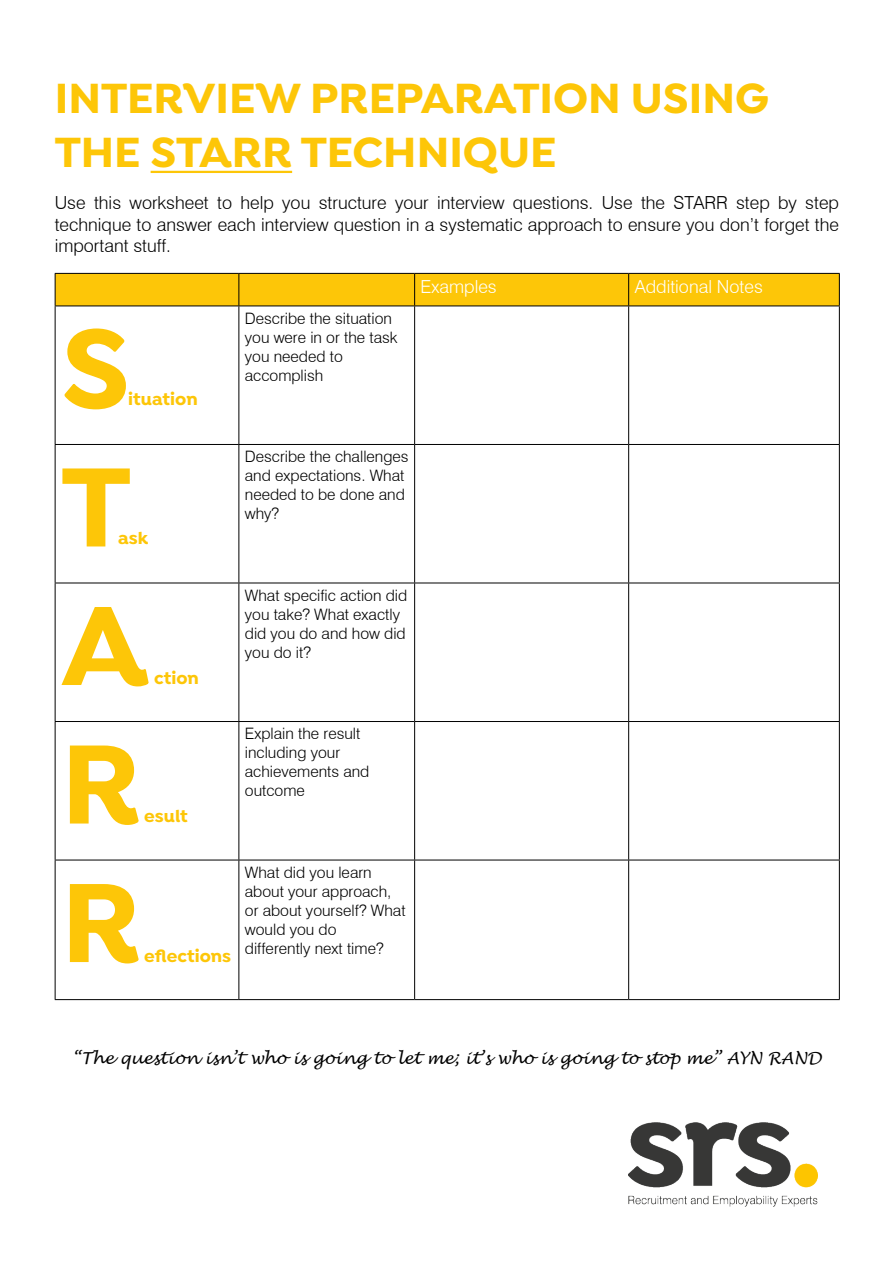
<style>
.page{position:relative;width:893px;height:1263px;background:#fff}
.page>*{position:absolute;margin:0;border:0;box-sizing:border-box;transform-origin:0 0}
.t1{font:700 120px "Isidora";color:#fdc608}
.t2{font:700 45px/54px "Isidora";color:#fdc608}
.t3{font:300 18px/21.6px "Swiss 721 BT";color:#000;text-align:justify}
.t4{font:700 18px "Isidora";color:#fdc608}
.t5{font:300 18px "Swiss 721 BT";color:#fff}
.t6{font:italic 16.5px "Lucida Handwriting";color:#000}
.t7{font:300 15.75px/18.9px "Swiss 721 BT";color:#000}
</style>
<div class="page">
<div style="left:56px;top:274px;width:783px;height:32px;background:#fdc608"></div>
<hr style="left:55px;top:273px;width:184px;height:1px;background:#000">
<hr style="left:55px;top:274px;width:1px;height:32px;background:#000">
<hr style="left:239px;top:273px;width:176px;height:1px;background:#000">
<hr style="left:238px;top:274px;width:1px;height:32px;background:#000">
<hr style="left:415px;top:273px;width:214px;height:1px;background:#000">
<hr style="left:414px;top:274px;width:1px;height:32px;background:#000">
<hr style="left:629px;top:273px;width:211px;height:1px;background:#000">
<hr style="left:628px;top:274px;width:1px;height:32px;background:#000">
<hr style="left:839px;top:274px;width:1px;height:32px;background:#000">
<hr style="left:55px;top:306px;width:184px;height:1px;background:#000">
<hr style="left:55px;top:306px;width:1px;height:138px;background:#000">
<hr style="left:239px;top:306px;width:176px;height:1px;background:#000">
<hr style="left:238px;top:306px;width:1px;height:138px;background:#000">
<hr style="left:415px;top:306px;width:214px;height:1px;background:#000">
<hr style="left:414px;top:306px;width:1px;height:138px;background:#000">
<hr style="left:629px;top:306px;width:211px;height:1px;background:#000">
<hr style="left:628px;top:306px;width:1px;height:138px;background:#000">
<hr style="left:839px;top:306px;width:1px;height:138px;background:#000">
<hr style="left:55px;top:444px;width:184px;height:1px;background:#000">
<hr style="left:55px;top:445px;width:1px;height:138px;background:#000">
<hr style="left:239px;top:444px;width:176px;height:1px;background:#000">
<hr style="left:238px;top:445px;width:1px;height:138px;background:#000">
<hr style="left:415px;top:444px;width:214px;height:1px;background:#000">
<hr style="left:414px;top:445px;width:1px;height:138px;background:#000">
<hr style="left:629px;top:444px;width:211px;height:1px;background:#000">
<hr style="left:628px;top:445px;width:1px;height:138px;background:#000">
<hr style="left:839px;top:445px;width:1px;height:138px;background:#000">
<hr style="left:55px;top:583px;width:184px;height:1px;background:#000">
<hr style="left:55px;top:583px;width:1px;height:138px;background:#000">
<hr style="left:239px;top:583px;width:176px;height:1px;background:#000">
<hr style="left:238px;top:583px;width:1px;height:138px;background:#000">
<hr style="left:415px;top:583px;width:214px;height:1px;background:#000">
<hr style="left:414px;top:583px;width:1px;height:138px;background:#000">
<hr style="left:629px;top:583px;width:211px;height:1px;background:#000">
<hr style="left:628px;top:583px;width:1px;height:138px;background:#000">
<hr style="left:839px;top:583px;width:1px;height:138px;background:#000">
<hr style="left:55px;top:721px;width:184px;height:1px;background:#000">
<hr style="left:55px;top:722px;width:1px;height:138px;background:#000">
<hr style="left:239px;top:721px;width:176px;height:1px;background:#000">
<hr style="left:238px;top:722px;width:1px;height:138px;background:#000">
<hr style="left:415px;top:721px;width:214px;height:1px;background:#000">
<hr style="left:414px;top:722px;width:1px;height:138px;background:#000">
<hr style="left:629px;top:721px;width:211px;height:1px;background:#000">
<hr style="left:628px;top:722px;width:1px;height:138px;background:#000">
<hr style="left:839px;top:722px;width:1px;height:138px;background:#000">
<hr style="left:55px;top:860px;width:184px;height:1px;background:#000">
<hr style="left:55px;top:860px;width:1px;height:139px;background:#000">
<hr style="left:239px;top:860px;width:176px;height:1px;background:#000">
<hr style="left:238px;top:860px;width:1px;height:139px;background:#000">
<hr style="left:415px;top:860px;width:214px;height:1px;background:#000">
<hr style="left:414px;top:860px;width:1px;height:139px;background:#000">
<hr style="left:629px;top:860px;width:211px;height:1px;background:#000">
<hr style="left:628px;top:860px;width:1px;height:139px;background:#000">
<hr style="left:839px;top:860px;width:1px;height:139px;background:#000">
<hr style="left:55px;top:999px;width:184px;height:1px;background:#000">
<hr style="left:239px;top:999px;width:176px;height:1px;background:#000">
<hr style="left:415px;top:999px;width:214px;height:1px;background:#000">
<hr style="left:629px;top:999px;width:211px;height:1px;background:#000">
<hr style="left:151px;top:171px;width:141px;height:2px;background:#fdc608">
<img style="left:628px;top:1122px;width:189px;height:84px">
<h2 class="t2" style="left:55px;top:73px;width:716px">INTERVIEW PREPARATION USING<br>THE STARR TECHNIQUE</h2>
<p class="t3" style="left:55px;top:192px;width:786px">Use this worksheet to help you structure your interview questions. Use the STARR step by step technique to answer each interview question in a systematic approach to ensure you don’t forget the important stuff.</p>
<h1 class="t1" style="left:61px;top:294px;width:71px">S</h1>
<p class="t4" style="left:128px;top:388px;width:71px">ituation</p>
<h1 class="t1" style="left:61px;top:433px;width:71px">T</h1>
<p class="t4" style="left:118px;top:527px;width:31px">ask</p>
<p class="t7" style="left:245px;top:309px;width:154px">Describe the situation you were in or the task you needed to accomplish</p>
<p class="t5" style="left:421px;top:276px;width:78px">Examples</p>
<p class="t5" style="left:635px;top:276px;width:130px">Additional Notes</p>
<p class="t7" style="left:245px;top:447px;width:165px">Describe the challenges and expectations. What needed to be done and why?</p>
<h1 class="t1" style="left:61px;top:571px;width:89px">A</h1>
<p class="t4" style="left:154px;top:666px;width:46px">ction</p>
<h1 class="t1" style="left:61px;top:710px;width:82px">R</h1>
<p class="t4" style="left:144px;top:805px;width:45px">esult</p>
<p class="t7" style="left:245px;top:586px;width:164px">What specific action did you take? What exactly did you do and how did you do it?</p>
<p class="t7" style="left:245px;top:724px;width:126px">Explain the result including your achievements and outcome</p>
<h1 class="t1" style="left:61px;top:848px;width:82px">R</h1>
<p class="t4" style="left:144px;top:945px;width:88px">eflections</p>
<p class="t7" style="left:245px;top:863px;width:162px">What did you learn about your approach, or about yourself? What would you do differently next time?</p>
<p class="t6" style="left:73px;top:1049px;width:750px">“The question isn’t who is going to let me; it’s who is going to stop me” AYN RAND</p>
</div>
